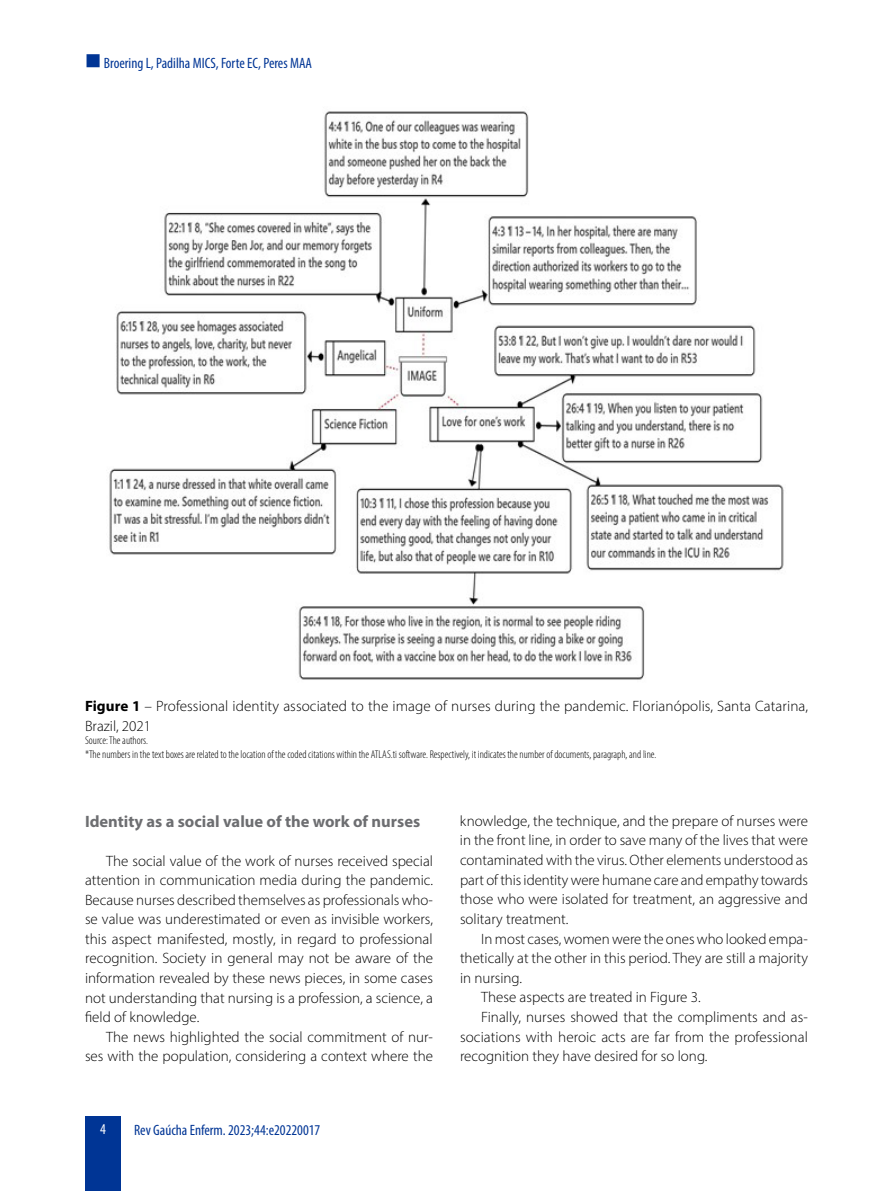
<style>
.page{position:relative;width:893px;height:1191px;background:#fff}
.page>*{position:absolute;margin:0;border:0;box-sizing:border-box;transform-origin:0 0}
.t1{font:700 16.5px "Myriad Pro";color:#6d6e71}
.t2{font:300 15px/19.5px "Myriad Pro";color:#000;text-align:justify}
.t3{font:condensed 15px "Myriad Pro";color:#003595}
.t4{font:condensed 15px "Myriad Pro";color:#fff}
.t5{font:300 condensed 11.25px/13.5px "Myriad Pro";color:#000}
.s1{font-weight:700}
</style>
<div class="page">
<div style="left:85px;top:1116px;width:36px;height:75px;background:#003595"></div>
<img style="left:109px;top:111px;width:675px;height:569px">
<p class="t3" style="left:104px;top:54px;width:210px">Broering L, Padilha MICS, Forte EC, Peres MAA</p>
<p class="t2" style="left:85px;top:696px;width:725px"><span class="s1">Figure 1</span> – Professional identity associated to the image of nurses during the pandemic. Florianópolis, Santa Catarina,<br>Brazil, 2021</p>
<p class="t5" style="left:85px;top:733px;width:573px">Source: The authors.<br>*The numbers in the text boxes are related to the location of the coded citations within the ATLAS.ti software. Respectively, it indicates the number of documents, paragraph, and line.</p>
<p class="t1" style="left:85px;top:810px;width:337px">Identity as a social value of the work of nurses</p>
<p class="t2" style="left:85px;top:851px;width:350px;text-indent:21px">The social value of the work of nurses received special attention in communication media during the pandemic.<br>Because nurses described themselves as professionals who&shy;se value was underestimated or even as invisible workers, this aspect manifested, mostly, in regard to professional recognition. Society in general may not be aware of the information revealed by these news pieces, in some cases not understanding that nursing is a profession, a science, a field of knowledge.</p>
<p class="t2" style="left:85px;top:1026px;width:349px;text-align:right">The news highlighted the social commitment of nur&shy;ses with the population, considering a context where the</p>
<p class="t4" style="left:100px;top:1120px;width:7px">4</p>
<p class="t3" style="left:134px;top:1121px;width:188px">Rev Gaúcha Enferm. 2023;44:e20220017</p>
<p class="t2" style="left:460px;top:811px;width:350px">knowledge, the technique, and the prepare of nurses were in the front line, in order to save many of the lives that were contaminated with the virus. Other elements understood as part of this identity were humane care and empathy towards those who were isolated for treatment, an aggressive and solitary treatment.</p>
<p class="t2" style="left:481px;top:928px;width:328px">In most cases, women were the ones who looked empa-</p>
<p class="t2" style="left:460px;top:948px;width:349px">thetically at the other in this period. They are still a majority</p>
<p class="t2" style="left:460px;top:967px;width:64px">in nursing.</p>
<p class="t2" style="left:481px;top:987px;width:221px">These aspects are treated in Figure 3.</p>
<p class="t2" style="left:481px;top:1007px;width:328px">Finally, nurses showed that the compliments and as-</p>
<p class="t2" style="left:460px;top:1026px;width:349px">sociations with heroic acts are far from the professional</p>
<p class="t2" style="left:460px;top:1046px;width:249px">recognition they have desired for so long.</p>
</div>
